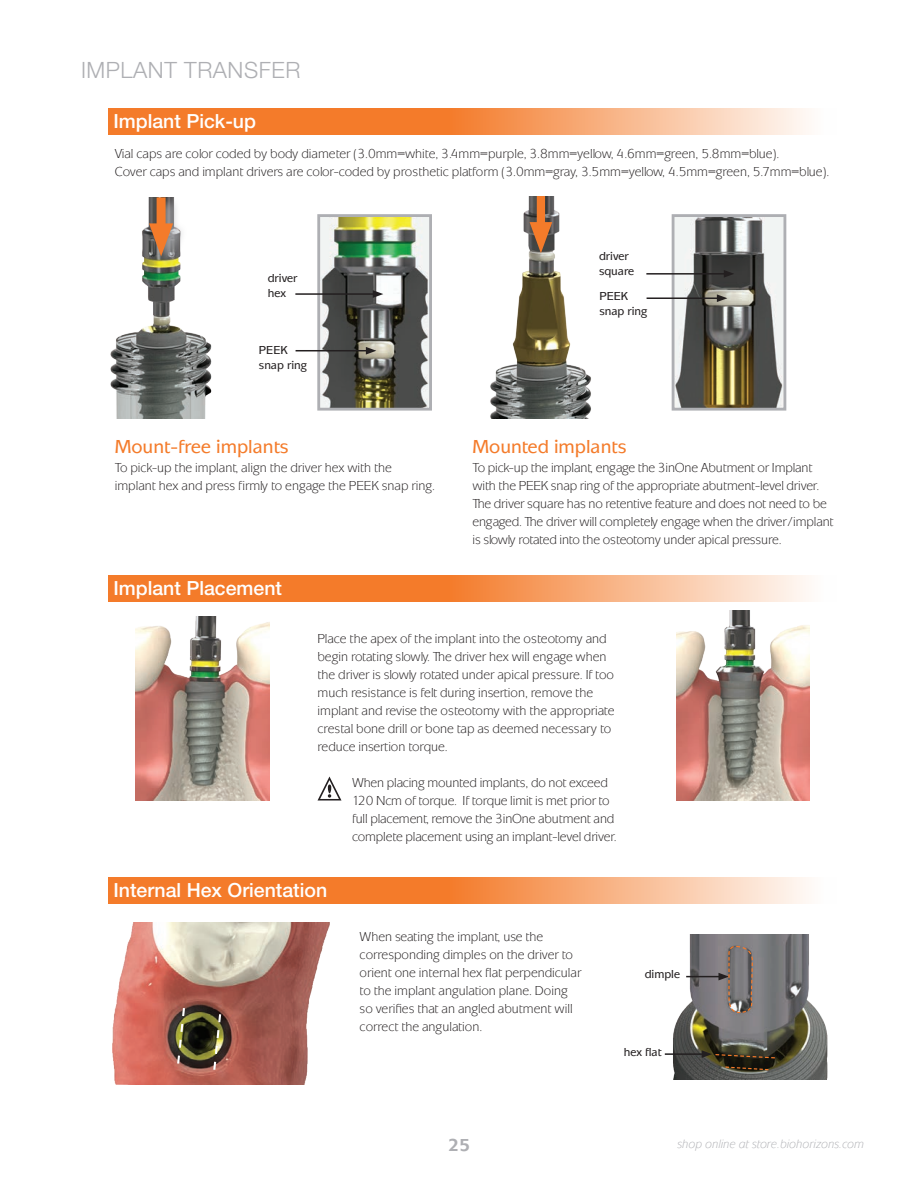
<style>
.page{position:relative;width:918px;height:1188px;background:#fff}
.page>*{position:absolute;margin:0;border:0;box-sizing:border-box;transform-origin:0 0}
.t1{font:300 22.5px "Helvetica Neue LT Pro";letter-spacing:.025em;color:#aeafb3}
.t2{font:500 19.5px "Helvetica Neue LT Pro";color:#fff}
.t3{font:500 19.5px "Mixage ITC Std";color:#f47b2a}
.t4{font:700 18px "Mixage ITC Std";color:#aeafb3}
.Manual_text_blocks{font:13.5px/18px "Mixage ITC Std";color:#231f20}
.t5{font:italic 12.6px "Mixage ITC Std";color:#aeafb3}
.manual_captions{font:500 12px/15px "Mixage ITC Std";color:#231f20}
</style>
<div class="page">
<img style="left:664px;top:935px;width:164px;height:145px">
<img style="left:490px;top:196px;width:101px;height:222px">
<img style="left:110px;top:197px;width:102px;height:221px">
<img style="left:112px;top:922px;width:218px;height:162px">
<img style="left:321px;top:218px;width:107px;height:189px">
<div style="left:317px;top:214px;width:115px;height:197px;border:3px solid #aeafb3"></div>
<img style="left:676px;top:218px;width:106px;height:189px">
<div style="left:672px;top:214px;width:114px;height:197px;border:3px solid #aeafb3"></div>
<hr style="left:295px;top:293px;width:80px;height:2px;background:#231f20">
<svg style="left:373px;top:290px;width:10px;height:8px"></svg>
<hr style="left:646px;top:273px;width:80px;height:2px;background:#231f20">
<svg style="left:724px;top:270px;width:10px;height:8px"></svg>
<div style="left:149px;top:196px;width:38px;height:74px;background:#aeafb3;opacity:.75"></div>
<div style="left:157px;top:197px;width:9px;height:40px;background:#f47b2a"></div>
<svg style="left:149px;top:223px;width:24px;height:33px"></svg>
<hr style="left:296px;top:350px;width:72px;height:1px;background:#231f20">
<svg style="left:366px;top:347px;width:10px;height:8px"></svg>
<hr style="left:647px;top:297px;width:72px;height:2px;background:#231f20">
<svg style="left:717px;top:294px;width:10px;height:8px"></svg>
<div style="left:213px;top:1014px;width:23px;height:70px;background:#aeafb3;opacity:.75"></div>
<svg style="left:212px;top:1012px;width:10px;height:60px"></svg>
<div style="left:177px;top:1008px;width:23px;height:70px;background:#aeafb3;opacity:.75"></div>
<svg style="left:176px;top:1006px;width:10px;height:60px"></svg>
<hr style="left:686px;top:976px;width:35px;height:1px;background:#231f20">
<hr style="left:665px;top:1053px;width:39px;height:2px;background:#231f20">
<svg style="left:702px;top:1050px;width:74px;height:9px"></svg>
<svg style="left:724px;top:1066px;width:46px;height:5px"></svg>
<svg style="left:108px;top:108px;width:701px;height:26px;fill:#f47e2f"></svg>
<svg style="left:108px;top:576px;width:701px;height:26px;fill:#f47e2f"></svg>
<svg style="left:108px;top:878px;width:701px;height:26px;fill:#f47e2f"></svg>
<img style="left:135px;top:617px;width:135px;height:184px">
<img style="left:677px;top:610px;width:133px;height:191px">
<div style="left:537px;top:196px;width:8px;height:39px;background:#f47b2a"></div>
<svg style="left:530px;top:222px;width:22px;height:31px"></svg>
<svg style="left:718px;top:945px;width:36px;height:69px"></svg>
<svg style="left:318px;top:777px;width:24px;height:24px"></svg>
<p class="t1" style="left:81px;top:56px;width:221px">IMPLANT TRANSFER</p>
<h2 class="t2" style="left:113px;top:109px;width:144px">Implant Pick-up</h2>
<p class="Manual_text_blocks" style="left:115px;top:144px;width:666px">Vial caps are color coded by body diameter (3.0mm=white, 3.4mm=purple, 3.8mm=yellow, 4.6mm=green, 5.8mm=blue).</p>
<p class="Manual_text_blocks" style="left:115px;top:162px;width:716px">Cover caps and implant drivers are color-coded by prosthetic platform (3.0mm=gray, 3.5mm=yellow, 4.5mm=green, 5.7mm=blue).</p>
<p class="manual_captions" style="left:268px;top:270px;width:31px">driver hex</p>
<p class="manual_captions" style="left:259px;top:343px;width:30px">PEEK</p>
<p class="manual_captions" style="left:259px;top:358px;width:50px">snap ring</p>
<p class="manual_captions" style="left:599px;top:249px;width:37px">driver square</p>
<p class="manual_captions" style="left:599px;top:289px;width:30px">PEEK</p>
<p class="manual_captions" style="left:599px;top:304px;width:50px">snap ring</p>
<p class="t3" style="left:115px;top:435px;width:175px">Mount-free implants</p>
<p class="t3" style="left:472px;top:435px;width:155px">Mounted implants</p>
<p class="Manual_text_blocks" style="left:115px;top:459px;width:279px">To pick-up the implant, align the driver hex with the</p>
<p class="Manual_text_blocks" style="left:115px;top:477px;width:322px">implant hex and press firmly to engage the PEEK snap ring.</p>
<h2 class="t2" style="left:113px;top:577px;width:170px">Implant Placement</h2>
<p class="Manual_text_blocks" style="left:472px;top:459px;width:363px">To pick-up the implant, engage the 3inOne Abutment or Implant with the PEEK snap ring of the appropriate abutment-level driver.<br>The driver square has no retentive feature and does not need to be engaged. The driver will completely engage when the driver/implant is slowly rotated into the osteotomy under apical pressure.</p>
<p class="Manual_text_blocks" style="left:318px;top:629px;width:299px">Place the apex of the implant into the osteotomy and begin rotating slowly. The driver hex will engage when the driver is slowly rotated under apical pressure. If too much resistance is felt during insertion, remove the implant and revise the osteotomy with the appropriate crestal bone drill or bone tap as deemed necessary to reduce insertion torque.</p>
<p class="Manual_text_blocks" style="left:352px;top:773px;width:266px">When placing mounted implants, do not exceed 120 Ncm of torque. If torque limit is met prior to full placement, remove the 3inOne abutment and complete placement using an implant-level driver.</p>
<h2 class="t2" style="left:113px;top:879px;width:215px">Internal Hex Orientation</h2>
<p class="Manual_text_blocks" style="left:360px;top:927px;width:223px">When seating the implant, use the corresponding dimples on the driver to orient one internal hex flat perpendicular to the implant angulation plane. Doing so verifies that an angled abutment will correct the angulation.</p>
<p class="manual_captions" style="left:645px;top:966px;width:37px">dimple</p>
<p class="manual_captions" style="left:624px;top:1045px;width:40px">hex flat</p>
<h3 class="t4" style="left:448px;top:1135px;width:23px">25</h3>
<p class="t5" style="left:678px;top:1137px;width:188px">shop online at store.biohorizons.com</p>
</div>
